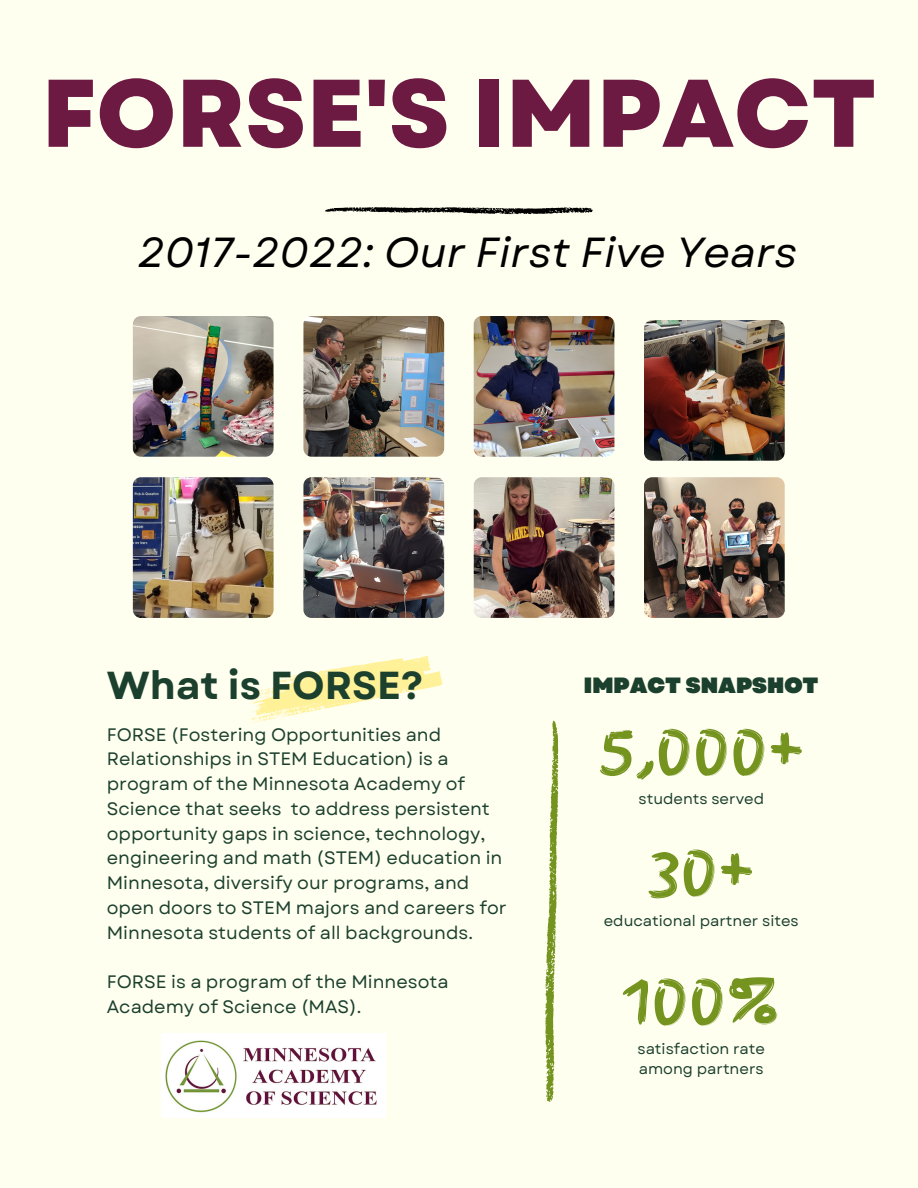
<style>
.page{position:relative;width:918px;height:1188px;background:#fffff0}
.page>*{position:absolute;margin:0;border:0;box-sizing:border-box;transform-origin:0 0}
.t1{font:800 95.85px "Garet";color:#6d1a42}
.t2{font:66px "Finger Paint";color:#74941f}
.t3{font:italic 42px "Garet";color:#000}
.t4{font:700 39px "Garet";color:#1c402e}
.t5{font:900 22.05px "Garet";color:#1c402e}
.t6{font:18px/24.8px "Garet";color:#1c402e}
.t7{font:15px "Garet";color:#1c402e}
</style>
<div class="page">
<svg style="left:545px;top:720px;width:14px;height:382px"></svg>
<img style="left:133px;top:316px;width:141px;height:141px;border-radius:8px">
<img style="left:133px;top:477px;width:141px;height:141px;border-radius:8px">
<img style="left:303px;top:316px;width:141px;height:141px;border-radius:8px">
<img style="left:303px;top:477px;width:141px;height:141px;border-radius:8px">
<img style="left:474px;top:316px;width:140px;height:141px;border-radius:8px">
<img style="left:474px;top:477px;width:140px;height:141px;border-radius:8px">
<img style="left:644px;top:320px;width:141px;height:141px;border-radius:8px">
<img style="left:644px;top:477px;width:141px;height:141px;border-radius:8px">
<svg style="left:325px;top:207px;width:268px;height:8px"></svg>
<svg style="left:245px;top:656px;width:198px;height:68px"></svg>
<img style="left:162px;top:1034px;width:224px;height:83px">
<p class="t1" style="left:42px;top:44px;width:836px">FORSE'S IMPACT</p>
<p class="t3" style="left:138px;top:222px;width:661px">2017-2022: Our First Five Years</p>
<p class="t4" style="left:107px;top:657px;width:318px">What is FORSE?</p>
<p class="t5" style="left:584px;top:670px;width:236px">IMPACT SNAPSHOT</p>
<p class="t6" style="left:107px;top:722px;width:401px">FORSE (Fostering Opportunities and Relationships in STEM Education) is a program of the Minnesota Academy of Science that seeks to address persistent opportunity gaps in science, technology, engineering and math (STEM) education in Minnesota, diversify our programs, and open doors to STEM majors and careers for Minnesota students of all backgrounds.</p>
<p class="t6" style="left:107px;top:969px;width:343px">FORSE is a program of the Minnesota<br>Academy of Science (MAS).</p>
<p class="t2" style="left:599px;top:699px;width:206px">5,000+</p>
<p class="t7" style="left:638px;top:788px;width:127px">students served</p>
<p class="t2" style="left:649px;top:820px;width:107px">30+</p>
<p class="t7" style="left:604px;top:910px;width:197px">educational partner sites</p>
<p class="t2" style="left:622px;top:949px;width:160px">100%</p>
<p class="t7" style="left:638px;top:1038px;width:129px">satisfaction rate</p>
<p class="t7" style="left:639px;top:1058px;width:126px">among partners</p>
</div>
